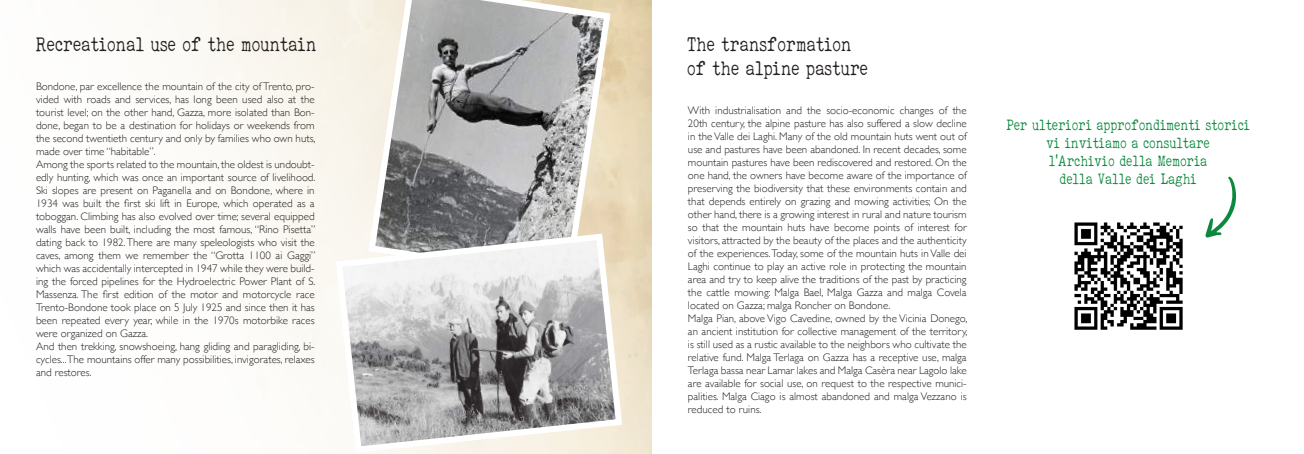
<style>
.page{position:relative;width:1304px;height:454px;background:#fff}
.page>*{position:absolute;margin:0;border:0;box-sizing:border-box;transform-origin:0 0}
.t1{font:20px/24px "ELEGANTTYPEWRITER";color:#241f1f}
.t2{font:15px/18px "ELEGANTTYPEWRITER";color:#0d893f;text-align:center}
.t3{font:300 11px/13px "Gill Sans";color:#241f1f}
</style>
<div class="page">
<svg style="left:365px;top:0;width:249px;height:230px;background:#acaba8"></svg>
<svg style="left:333px;top:230px;width:292px;height:224px"></svg>
<img style="left:1074px;top:222px;width:109px;height:108px">
<svg style="left:1205px;top:176px;width:31px;height:61px"></svg>
<h1 class="t1" style="left:36px;top:32px;width:283px">Recreational use of the mountain</h1>
<p class="t3" style="left:36px;top:79px;width:281px">Bondone, par excellence the mountain of the city of Trento, pro&shy;vided with roads and services, has long been used also at the tourist level; on the other hand, Gazza, more isolated than Bon&shy;done, began to be a destination for holidays or weekends from the second twentieth century and only by families who own huts, made over time “habitable”.<br>Among the sports related to the mountain, the oldest is undoubt&shy;edly hunting, which was once an important source of livelihood.<br>Ski slopes are present on Paganella and on Bondone, where in 1934 was built the first ski lift in Europe, which operated as a toboggan. Climbing has also evolved over time; several equipped walls have been built, including the most famous, “Rino Pisetta” dating back to 1982. There are many speleologists who visit the caves, among them we remember the “Grotta 1100 ai Gaggi” which was accidentally intercepted in 1947 while they were build&shy;ing the forced pipelines for the Hydroelectric Power Plant of S.<br>Massenza. The first edition of the motor and motorcycle race Trento-Bondone took place on 5 July 1925 and since then it has been repeated every year, while in the 1970s motorbike races were organized on Gazza.<br>And then trekking, snowshoeing, hang gliding and paragliding, bi&shy;cycles...The mountains offer many possibilities, invigorates, relaxes and restores.</p>
<h1 class="t1" style="left:688px;top:32px;width:182px">The transformation of the alpine pasture</h1>
<p class="t3" style="left:688px;top:103px;width:281px">With industrialisation and the socio-economic changes of the 20th century, the alpine pasture has also suffered a slow decline in the Valle dei Laghi. Many of the old mountain huts went out of use and pastures have been abandoned. In recent decades, some mountain pastures have been rediscovered and restored. On the one hand, the owners have become aware of the importance of preserving the biodiversity that these environments contain and that depends entirely on grazing and mowing activities; On the other hand, there is a growing interest in rural and nature tourism so that the mountain huts have become points of interest for visitors, attracted by the beauty of the places and the authenticity of the experiences. Today, some of the mountain huts in Valle dei Laghi continue to play an active role in protecting the mountain area and try to keep alive the traditions of the past by practicing the cattle mowing: Malga Bael, Malga Gazza and malga Covela located on Gazza; malga Roncher on Bondone.<br>Malga Pian, above Vigo Cavedine, owned by the Vicinia Donego, an ancient institution for collective management of the territory, is still used as a rustic available to the neighbors who cultivate the relative fund. Malga Terlaga on Gazza has a receptive use, malga Terlaga bassa near Lamar lakes and Malga Casèra near Lagolo lake are available for social use, on request to the respective munici&shy;palities. Malga Ciago is almost abandoned and malga Vezzano is reduced to ruins.</p>
<h2 class="t2" style="left:1007px;top:116px;width:245px">Per ulteriori approfondimenti storici vi invitiamo a consultare<br>l'Archivio della Memoria<br>della Valle dei Laghi</h2>
</div>
